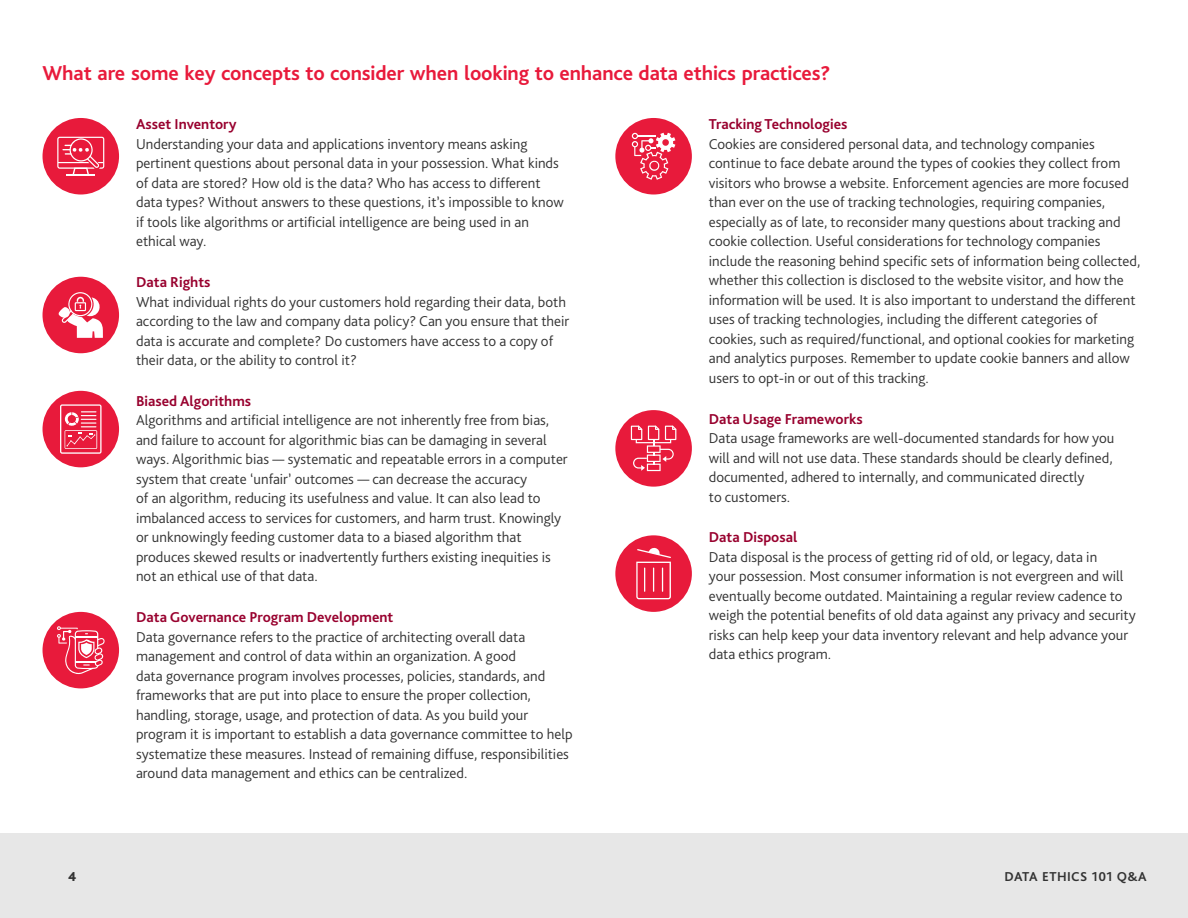
<style>
.page{position:relative;width:1188px;height:918px;background:#fff}
.page>*{position:absolute;margin:0;border:0;box-sizing:border-box;transform-origin:0 0}
.Subhead_1{font:700 21px "Bliss Pro";letter-spacing:-.005em;color:#e81a3b}
.Body_copy{font:300 15px/19.5px "Bliss Pro";color:#333}
.Subhead_2_indented{font:700 15px "Bliss Pro";color:#98002e}
.t1{font:700 13.5px "Bliss Pro";letter-spacing:.03em;color:#333}
.t2{font:800 13.5px "Bliss Pro";color:#333}
</style>
<div class="page">
<div style="left:43px;top:118px;width:76px;height:77px;background:#e81a3b;border-radius:50%"></div>
<svg style="left:57px;top:137px;width:47px;height:39px"></svg>
<div style="left:615px;top:118px;width:77px;height:77px;background:#e81a3b;border-radius:50%"></div>
<svg style="left:632px;top:133px;width:43px;height:47px"></svg>
<div style="left:43px;top:612px;width:76px;height:76px;background:#e81a3b;border-radius:50%"></div>
<svg style="left:57px;top:626px;width:48px;height:48px"></svg>
<div style="left:43px;top:391px;width:76px;height:76px;background:#e81a3b;border-radius:50%"></div>
<svg style="left:60px;top:404px;width:42px;height:50px"></svg>
<div style="left:43px;top:277px;width:76px;height:76px;background:#e81a3b;border-radius:50%"></div>
<svg style="left:59px;top:292px;width:44px;height:46px"></svg>
<div style="left:615px;top:535px;width:77px;height:77px;background:#e81a3b;border-radius:50%"></div>
<svg style="left:636px;top:547px;width:35px;height:52px"></svg>
<div style="left:615px;top:410px;width:77px;height:77px;background:#e81a3b;border-radius:50%"></div>
<svg style="left:631px;top:426px;width:45px;height:45px"></svg>
<div style="left:0;top:833px;width:1188px;height:85px;background:#e7e7e7"></div>
<p class="Subhead_1" style="left:43px;top:60px;width:790px">What are some key concepts to consider when looking to enhance data ethics practices?</p>
<p class="Subhead_2_indented" style="left:136px;top:115px;width:102px">Asset Inventory</p>
<p class="Body_copy" style="left:136px;top:134px;width:429px">Understanding your data and applications inventory means asking pertinent questions about personal data in your possession. What kinds of data are stored? How old is the data? Who has access to different data types? Without answers to these questions, it’s impossible to know if tools like algorithms or artificial intelligence are being used in an ethical way.</p>
<p class="Subhead_2_indented" style="left:136px;top:273px;width:76px">Data Rights</p>
<p class="Body_copy" style="left:136px;top:292px;width:435px">What individual rights do your customers hold regarding their data, both according to the law and company data policy? Can you ensure that their data is accurate and complete? Do customers have access to a copy of their data, or the ability to control it?</p>
<p class="Subhead_2_indented" style="left:136px;top:392px;width:117px">Biased Algorithms</p>
<p class="Body_copy" style="left:136px;top:410px;width:433px">Algorithms and artificial intelligence are not inherently free from bias, and failure to account for algorithmic bias can be damaging in several ways. Algorithmic bias — systematic and repeatable errors in a computer system that create ‘unfair’ outcomes — can decrease the accuracy<br>of an algorithm, reducing its usefulness and value. It can also lead to imbalanced access to services for customers, and harm trust. Knowingly or unknowingly feeding customer data to a biased algorithm that produces skewed results or inadvertently furthers existing inequities is not an ethical use of that data.</p>
<p class="Subhead_2_indented" style="left:136px;top:608px;width:259px">Data Governance Program Development</p>
<p class="Body_copy" style="left:136px;top:627px;width:438px">Data governance refers to the practice of architecting overall data management and control of data within an organization. A good<br>data governance program involves processes, policies, standards, and frameworks that are put into place to ensure the proper collection, handling, storage, usage, and protection of data. As you build your program it is important to establish a data governance committee to help systematize these measures. Instead of remaining diffuse, responsibilities around data management and ethics can be centralized.</p>
<p class="Subhead_2_indented" style="left:709px;top:115px;width:140px">Tracking Technologies</p>
<p class="Body_copy" style="left:709px;top:134px;width:433px">Cookies are considered personal data, and technology companies continue to face debate around the types of cookies they collect from visitors who browse a website. Enforcement agencies are more focused than ever on the use of tracking technologies, requiring companies, especially as of late, to reconsider many questions about tracking and cookie collection. Useful considerations for technology companies include the reasoning behind specific sets of information being collected, whether this collection is disclosed to the website visitor, and how the information will be used. It is also important to understand the different uses of tracking technologies, including the different categories of cookies, such as required/functional, and optional cookies for marketing and analytics purposes. Remember to update cookie banners and allow users to opt-in or out of this tracking.</p>
<p class="Subhead_2_indented" style="left:709px;top:409px;width:156px">Data Usage Frameworks</p>
<p class="Body_copy" style="left:709px;top:428px;width:407px">Data usage frameworks are well-documented standards for how you will and will not use data. These standards should be clearly defined, documented, adhered to internally, and communicated directly<br>to customers.</p>
<p class="Subhead_2_indented" style="left:709px;top:528px;width:90px">Data Disposal</p>
<p class="Body_copy" style="left:709px;top:547px;width:429px">Data disposal is the process of getting rid of old, or legacy, data in<br>your possession. Most consumer information is not evergreen and will eventually become outdated. Maintaining a regular review cadence to weigh the potential benefits of old data against any privacy and security risks can help keep your data inventory relevant and help advance your data ethics program.</p>
<p class="t2" style="left:68px;top:868px;width:10px">4</p>
<p class="t1" style="left:1004px;top:868px;width:144px">DATA ETHICS 101 Q&amp;A</p>
</div>
